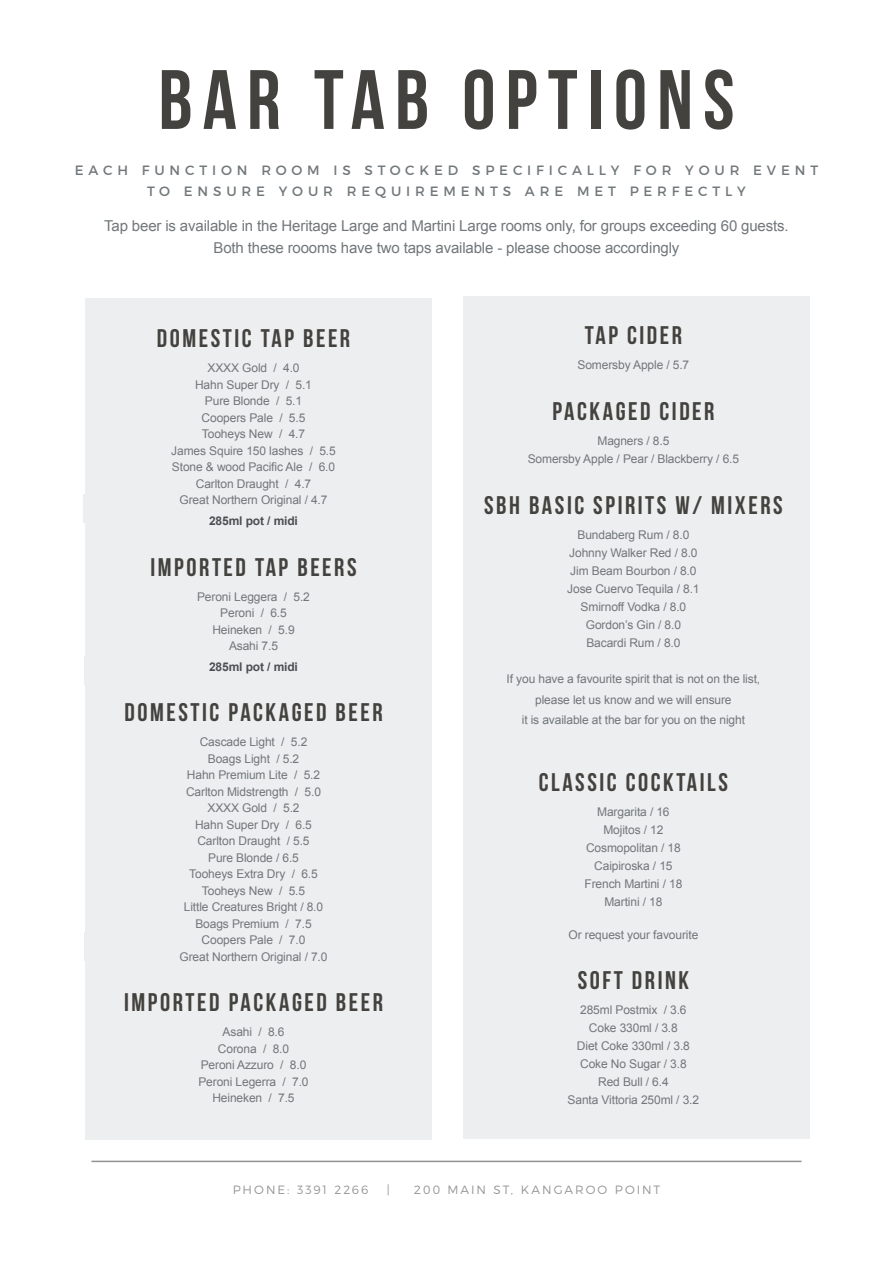
<style>
.page{position:relative;width:893px;height:1263px;background:#fff}
.page>*{position:absolute;margin:0;border:0;box-sizing:border-box;transform-origin:0 0}
.t1{font:700 84px "Bebas Neue";letter-spacing:.12em;color:#43423f}
.t2{font:700 25.5px "Bebas Neue";letter-spacing:.1em;color:#43423f}
.t3{font:15px/21.8px "Arial";letter-spacing:-.01em;color:#71777a;text-align:center}
.t4{font:13.5px/21.8px "Montserrat";letter-spacing:.36em;color:#71777a;text-align:center}
.t5{font:12px/16.5px "Arial";letter-spacing:-.01em;color:#71777a;text-align:center}
.t6{font:300 12px "Montserrat";letter-spacing:.165em;color:#696664}
.t7{font:700 12px "Arial";letter-spacing:-.01em;color:#4b4f51}
</style>
<div class="page">
<div style="left:85px;top:298px;width:347px;height:842px;background:#edeeef"></div>
<div style="left:463px;top:297px;width:347px;height:841px;background:#edeeef"></div>
<hr style="left:91px;top:1161px;width:710px;height:1px;background:#959291">
<h1 class="t1" style="left:158px;top:54px;width:577px">BAR TAB OPTIONS</h1>
<p class="t4" style="left:75px;top:158px;width:745px">EACH FUNCTION ROOM IS STOCKED SPECIFICALLY FOR YOUR EVENT<br>TO ENSURE YOUR REQUIREMENTS ARE MET PERFECTLY</p>
<p class="t3" style="left:104px;top:215px;width:686px">Tap beer is available in the Heritage Large and Martini Large rooms only, for groups exceeding 60 guests.<br>Both these roooms have two taps available - please choose accordingly</p>
<h2 class="t2" style="left:157px;top:324px;width:195px">DOMESTIC TAP BEER</h2>
<p class="t5" style="left:171px;top:360px;width:166px">XXXX Gold / 4.0<br>Hahn Super Dry / 5.1<br>Pure Blonde / 5.1<br>Coopers Pale / 5.5<br>Tooheys New / 4.7<br>James Squire 150 lashes / 5.5<br>Stone &amp; wood Pacific Ale / 6.0<br>Carlton Draught / 4.7<br>Great Northern Original / 4.7</p>
<p class="t7" style="left:209px;top:513px;width:90px">285ml pot / midi</p>
<h2 class="t2" style="left:151px;top:553px;width:207px">IMPORTED TAP BEERS</h2>
<p class="t5" style="left:197px;top:588px;width:114px">Peroni Leggera / 5.2<br>Peroni / 6.5<br>Heineken / 5.9<br>Asahi 7.5</p>
<p class="t7" style="left:209px;top:659px;width:90px">285ml pot / midi</p>
<h2 class="t2" style="left:124px;top:698px;width:260px">DOMESTIC PACKAGED BEER</h2>
<p class="t5" style="left:179px;top:734px;width:150px">Cascade Light / 5.2<br>Boags Light / 5.2<br>Hahn Premium Lite / 5.2<br>Carlton Midstrength / 5.0<br>XXXX Gold / 5.2<br>Hahn Super Dry / 6.5<br>Carlton Draught / 5.5<br>Pure Blonde / 6.5<br>Tooheys Extra Dry / 6.5<br>Tooheys New / 5.5<br>Little Creatures Bright / 8.0<br>Boags Premium / 7.5<br>Coopers Pale / 7.0<br>Great Northern Original / 7.0</p>
<h2 class="t2" style="left:124px;top:989px;width:260px">IMPORTED PACKAGED BEER</h2>
<p class="t5" style="left:198px;top:1024px;width:112px">Asahi / 8.6<br>Corona / 8.0<br>Peroni Azzuro / 8.0<br>Peroni Legerra / 7.0<br>Heineken / 7.5</p>
<h2 class="t2" style="left:585px;top:322px;width:99px">TAP CIDER</h2>
<p class="t5" style="left:577px;top:357px;width:113px">Somersby Apple / 5.7</p>
<h2 class="t2" style="left:552px;top:397px;width:164px">PACKAGED CIDER</h2>
<p class="t5" style="left:528px;top:432px;width:213px;line-height:18px">Magners / 8.5<br>Somersby Apple / Pear / Blackberry / 6.5</p>
<h2 class="t2" style="left:484px;top:491px;width:300px">SBH BASIC SPIRITS W/ MIXERS</h2>
<p class="t5" style="left:567px;top:525px;width:134px;line-height:18px">Bundaberg Rum / 8.0<br>Johnny Walker Red / 8.0<br>Jim Beam Bourbon / 8.0<br>Jose Cuervo Tequila / 8.1<br>Smirnoff Vodka / 8.0<br>Gordon’s Gin / 8.0<br>Bacardi Rum / 8.0</p>
<p class="t5" style="left:507px;top:669px;width:255px;line-height:20.2px">If you have a favourite spirit that is not on the list, please let us know and we will ensure<br>it is available at the bar for you on the night</p>
<h2 class="t2" style="left:539px;top:768px;width:191px">CLASSIC COCKTAILS</h2>
<p class="t5" style="left:584px;top:803px;width:99px;line-height:18px">Margarita / 16<br>Mojitos / 12<br>Cosmopolitan / 18<br>Caipiroska / 15<br>French Martini / 18<br>Martini / 18</p>
<p class="t5" style="left:568px;top:926px;width:131px">Or request your favourite</p>
<h2 class="t2" style="left:578px;top:966px;width:113px">SOFT DRINK</h2>
<p class="t5" style="left:568px;top:1001px;width:133px;line-height:18px">285ml Postmix / 3.6<br>Coke 330ml / 3.8<br>Diet Coke 330ml / 3.8<br>Coke No Sugar / 3.8<br>Red Bull / 6.4<br>Santa Vittoria 250ml / 3.2</p>
<p class="t6" style="left:233px;top:1180px;width:137px">PHONE: 3391 2266</p>
<p class="t6" style="left:387px;top:1180px;width:4px">|</p>
<p class="t6" style="left:414px;top:1180px;width:248px">200 MAIN ST, KANGAROO POINT</p>
</div>
